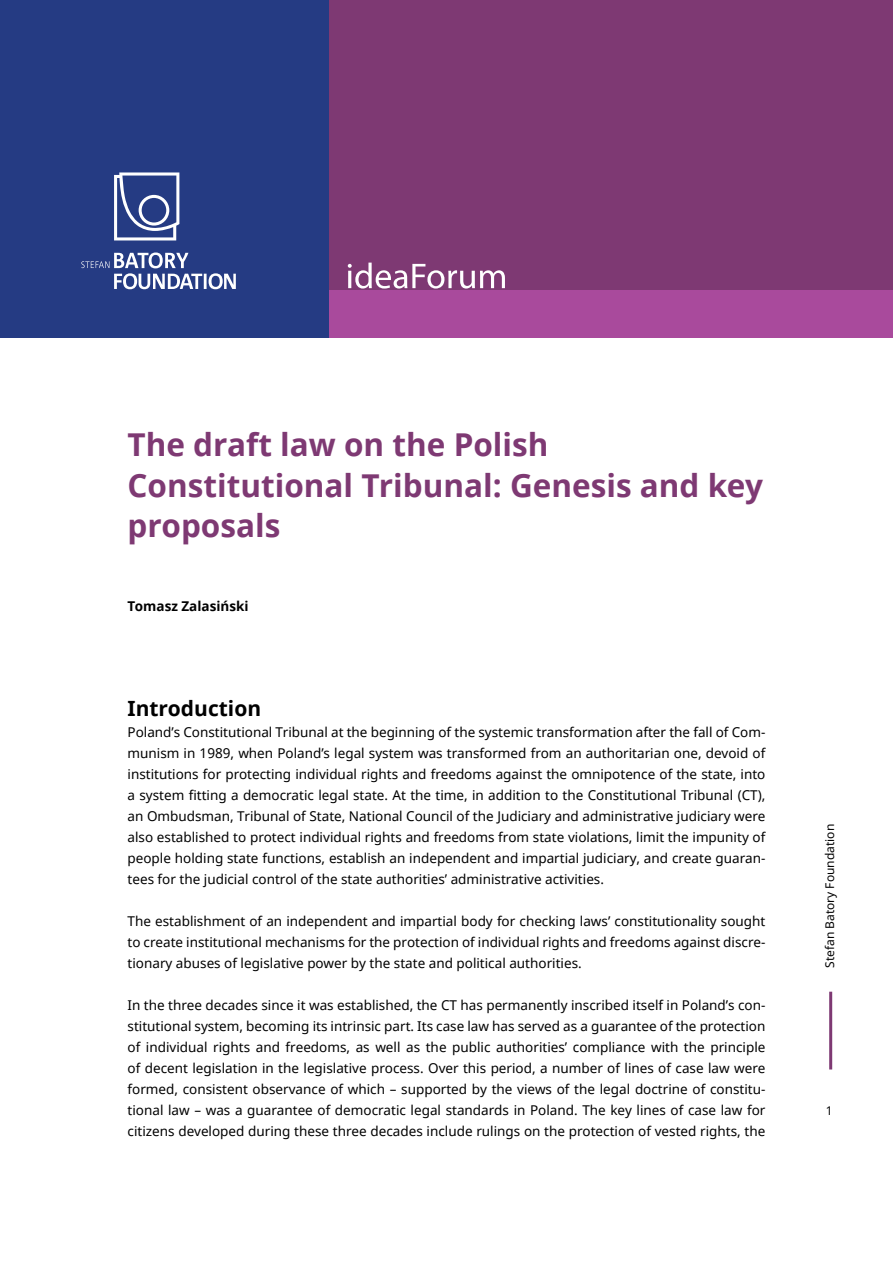
<style>
.page{position:relative;width:893px;height:1263px;background:#fff}
.page>*{position:absolute;margin:0;border:0;box-sizing:border-box;transform-origin:0 0}
.t1{font:700 31.5px/40.5px "Noto Sans";color:#7e3973}
.t2{font:700 21px "Noto Sans";color:#000}
.t3{font:13.5px/21px "Noto Sans";color:#000;text-align:justify}
.t4{font:700 13.5px "Noto Sans";color:#000}
.t5{font:12px "Noto Sans";color:#000}
</style>
<div class="page">
<hr style="left:829px;top:992px;width:3px;height:77px;background:#7e3973">
<div style="left:0;top:195px;width:893px;height:143px;background:#a94a9c"></div>
<div style="left:0;top:0;width:893px;height:289px;background:#7e3973"></div>
<div style="left:0;top:0;width:328px;height:338px;background:#253b83"></div>
<svg style="left:348px;top:263px;width:157px;height:26px"></svg>
<svg style="left:81px;top:172px;width:155px;height:117px"></svg>
<h1 class="t1" style="left:128px;top:424px;width:637px">The draft law on the Polish<br>Constitutional Tribunal: Genesis and key proposals</h1>
<p class="t4" style="left:128px;top:596px;width:123px">Tomasz Zalasiński</p>
<h2 class="t2" style="left:128px;top:693px;width:135px">Introduction</h2>
<p class="t3" style="left:128px;top:721px;width:639px">Poland’s Constitutional Tribunal at the beginning of the systemic transformation after the fall of Com&shy;munism in 1989, when Poland’s legal system was transformed from an authoritarian one, devoid of institutions for protecting individual rights and freedoms against the omnipotence of the state, into a system fitting a democratic legal state. At the time, in addition to the Constitutional Tribunal (CT), an Ombudsman, Tribunal of State, National Council of the Judiciary and administrative judiciary were also established to protect individual rights and freedoms from state violations, limit the impunity of people holding state functions, establish an independent and impartial judiciary, and create guaran&shy;tees for the judicial control of the state authorities’ administrative activities.</p>
<p class="t3" style="left:128px;top:910px;width:639px">The establishment of an independent and impartial body for checking laws’ constitutionality sought to create institutional mechanisms for the protection of individual rights and freedoms against discre&shy;tionary abuses of legislative power by the state and political authorities.</p>
<p class="t3" style="left:128px;top:994px;width:639px">In the three decades since it was established, the CT has permanently inscribed itself in Poland’s con&shy;stitutional system, becoming its intrinsic part. Its case law has served as a guarantee of the protection of individual rights and freedoms, as well as the public authorities’ compliance with the principle of decent legislation in the legislative process. Over this period, a number of lines of case law were formed, consistent observance of which – supported by the views of the legal doctrine of constitu&shy;tional law – was a guarantee of democratic legal standards in Poland. The key lines of case law for citizens developed during these three decades include rulings on the protection of vested rights, the</p>
<p class="t5" style="left:821px;top:968px;width:145px;rotate:-90deg">Stefan Batory Foundation</p>
<p class="t5" style="left:826px;top:1102px;width:8px">1</p>
</div>
